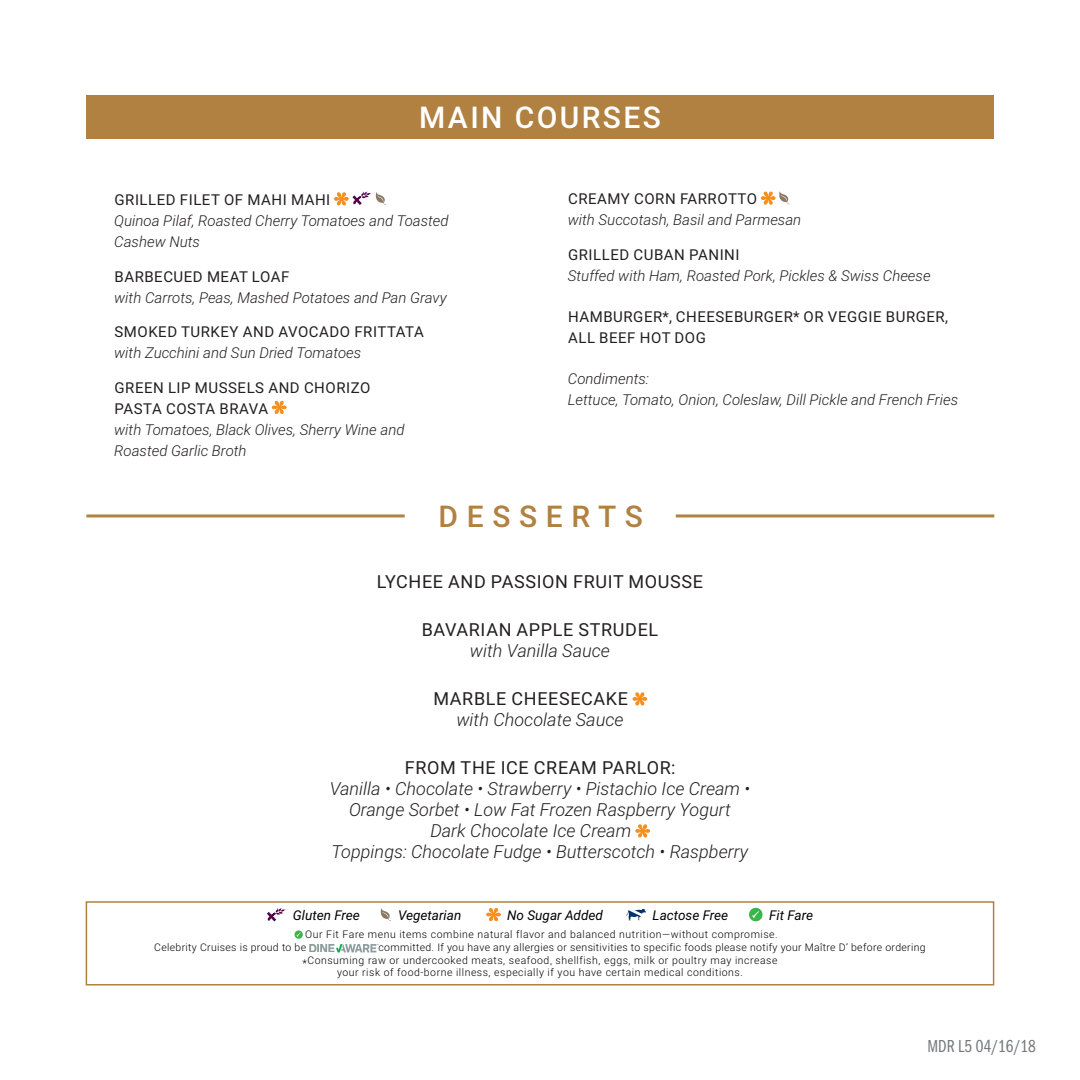
<style>
.page{position:relative;width:1080px;height:1080px;background:#fff}
.page>*{position:absolute;margin:0;border:0;box-sizing:border-box;transform-origin:0 0}
.t1{font:500 30px "Roboto";letter-spacing:.08em;color:#fff}
.t2{font:500 30px "Roboto";letter-spacing:.29em;color:#b18141}
.t3{font:italic 300 18px/21px "Roboto";color:#231f20;text-align:center}
.t4{font:18px "Roboto";letter-spacing:.035em;color:#231f20}
.t5{font:18px "Franklin Gothic URW Com Boo";color:#76787b}
.t6{font:italic 300 15px/21px "Roboto";color:#231f20}
.t7{font:15px "Roboto";letter-spacing:.035em;color:#231f20}
.Description{font:italic 13.5px "Roboto";color:#000}
.Raw_Food_Disclaimer{font:300 10.5px/12.6px "Roboto";letter-spacing:.05em;color:#000}
.Raw_Food_Disclaimer-2{font:300 10.5px "Roboto";letter-spacing:.03em;color:#000}
.s1{font-size:10.95px}
</style>
<div class="page">
<svg style="left:633px;top:693px;width:14px;height:12px"></svg>
<svg style="left:636px;top:825px;width:14px;height:12px"></svg>
<svg style="left:334px;top:191px;width:52px;height:15px"></svg>
<svg style="left:272px;top:401px;width:14px;height:13px"></svg>
<svg style="left:761px;top:191px;width:29px;height:14px"></svg>
<div style="left:86px;top:95px;width:908px;height:44px;background:#b18141"></div>
<hr style="left:86px;top:514px;width:319px;height:3px;background:#b18141">
<hr style="left:676px;top:514px;width:318px;height:3px;background:#b18141">
<img style="left:309px;top:944px;width:69px;height:8px">
<svg style="left:295px;top:930px;width:8px;height:9px"></svg>
<svg style="left:486px;top:908px;width:15px;height:13px"></svg>
<svg style="left:381px;top:908px;width:10px;height:13px"></svg>
<svg style="left:267px;top:908px;width:19px;height:14px"></svg>
<svg style="left:626px;top:909px;width:20px;height:11px"></svg>
<svg style="left:749px;top:908px;width:14px;height:13px"></svg>
<div style="left:86px;top:901px;width:908px;height:85px;border:2px solid #b18141"></div>
<p class="t1" style="left:419px;top:96px;width:243px">MAIN COURSES</p>
<p class="t7" style="left:115px;top:189px;width:217px">GRILLED FILET OF MAHI MAHI</p>
<p class="t6" style="left:114px;top:210px;width:336px">Quinoa Pilaf, Roasted Cherry Tomatoes and Toasted<br>Cashew Nuts</p>
<p class="t7" style="left:115px;top:266px;width:176px">BARBECUED MEAT LOAF</p>
<p class="t6" style="left:114px;top:286px;width:334px">with Carrots, Peas, Mashed Potatoes and Pan Gravy</p>
<p class="t7" style="left:115px;top:321px;width:311px">SMOKED TURKEY AND AVOCADO FRITTATA</p>
<p class="t6" style="left:114px;top:342px;width:249px">with Zucchini and Sun Dried Tomatoes</p>
<p class="t7" style="left:115px;top:377px;width:257px">GREEN LIP MUSSELS AND CHORIZO</p>
<p class="t7" style="left:115px;top:398px;width:155px">PASTA COSTA BRAVA</p>
<p class="t6" style="left:114px;top:418px;width:292px">with Tomatoes, Black Olives, Sherry Wine and</p>
<p class="t6" style="left:114px;top:439px;width:134px">Roasted Garlic Broth</p>
<p class="t7" style="left:568px;top:188px;width:191px">CREAMY CORN FARROTTO</p>
<p class="t6" style="left:568px;top:209px;width:235px">with Succotash, Basil and Parmesan</p>
<p class="t7" style="left:568px;top:244px;width:173px">GRILLED CUBAN PANINI</p>
<p class="t6" style="left:568px;top:264px;width:364px">Stuffed with Ham, Roasted Pork, Pickles &amp; Swiss Cheese</p>
<p class="t7" style="left:568px;top:306px;width:381px">HAMBURGER*, CHEESEBURGER* OR VEGGIE BURGER,</p>
<p class="t7" style="left:568px;top:327px;width:139px">ALL BEEF HOT DOG</p>
<p class="t6" style="left:568px;top:368px;width:83px">Condiments:</p>
<p class="t6" style="left:568px;top:389px;width:392px">Lettuce, Tomato, Onion, Coleslaw, Dill Pickle and French Fries</p>
<p class="t2" style="left:438px;top:496px;width:206px">DESSERTS</p>
<p class="t4" style="left:377px;top:569px;width:328px">LYCHEE AND PASSION FRUIT MOUSSE</p>
<p class="t4" style="left:422px;top:617px;width:238px">BAVARIAN APPLE STRUDEL</p>
<p class="t3" style="left:470px;top:639px;width:142px">with Vanilla Sauce</p>
<p class="t4" style="left:433px;top:686px;width:196px">MARBLE CHEESECAKE</p>
<p class="t3" style="left:456px;top:708px;width:169px">with Chocolate Sauce</p>
<p class="t4" style="left:405px;top:755px;width:272px">FROM THE ICE CREAM PARLOR:</p>
<p class="t3" style="left:330px;top:777px;width:422px">Vanilla • Chocolate • Strawberry • Pistachio Ice Cream •<br>Orange Sorbet • Low Fat Frozen Raspberry Yogurt</p>
<p class="t3" style="left:430px;top:819px;width:202px">Dark Chocolate Ice Cream</p>
<p class="t3" style="left:332px;top:840px;width:418px">Toppings: Chocolate Fudge • Butterscotch • Raspberry</p>
<p class="Description" style="left:293px;top:905px;width:68px">Gluten Free</p>
<p class="Description" style="left:398px;top:905px;width:65px">Vegetarian</p>
<p class="Description" style="left:507px;top:905px;width:97px">No Sugar Added</p>
<p class="Description" style="left:653px;top:905px;width:77px">Lactose Free</p>
<p class="Description" style="left:769px;top:905px;width:45px">Fit Fare</p>
<p class="Raw_Food_Disclaimer" style="left:154px;top:928px;width:625px;text-indent:151px">Our Fit Fare menu items combine natural flavor and balanced nutrition—without compromise.<br>Celebrity Cruises is proud to be</p>
<p class="Raw_Food_Disclaimer-2" style="left:379px;top:940px;width:549px">committed. If you have any allergies or sensitivities to specific foods please notify your Maître D’ before ordering</p>
<p class="Raw_Food_Disclaimer" style="left:302px;top:953px;width:477px"><span class="s1">*</span>Consuming raw or undercooked meats, seafood, shellfish, eggs, milk or poultry may increase</p>
<p class="Raw_Food_Disclaimer" style="left:337px;top:966px;width:407px">your risk of food-borne illness, especially if you have certain medical conditions.</p>
<p class="t5" style="left:928px;top:1034px;width:110px">MDR L5 04/16/18</p>
</div>
